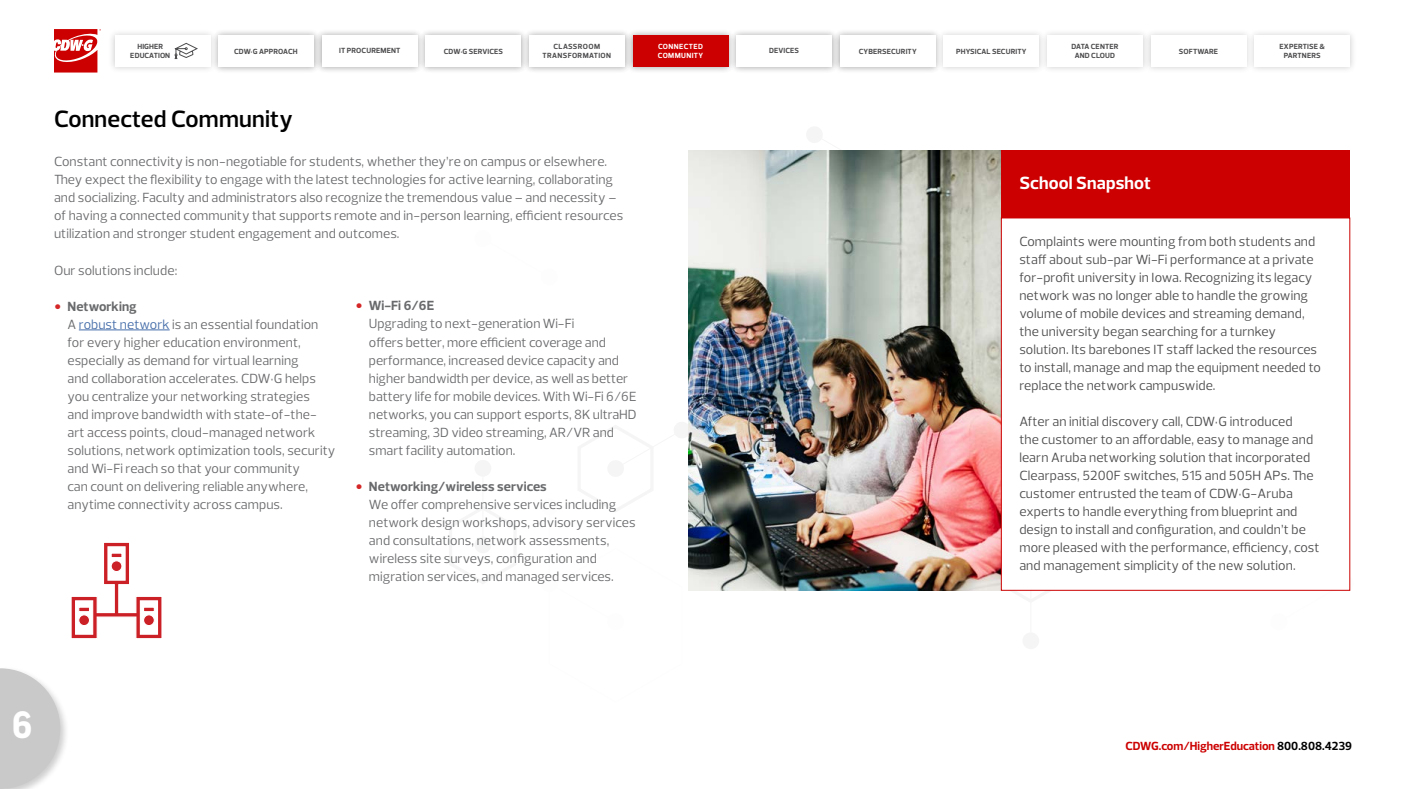
<style>
.page{position:relative;width:1404px;height:789px;background:#fff}
.page>*{position:absolute;margin:0;border:0;box-sizing:border-box;transform-origin:0 0}
.t1{font:700 40.5px "Good Headline Pro";color:#fff}
.t2{font:600 24px "Prelo";letter-spacing:.01em;color:#000}
.t3{font:700 18px "Prelo";letter-spacing:.01em;color:#fff}
.t4{font:13.5px/18px "Prelo";letter-spacing:.005em;color:#696a6c}
.t5{font:13.5px/18px "Prelo";letter-spacing:.01em;color:#4d4d4f}
.t6{font:700 12px "Prelo";color:#c00}
.t7{font:700 7.5px/9.1px "Prelo";letter-spacing:.02em;color:#4d4d4f;text-align:center}
.t8{font:700 7.5px/9.1px "Prelo";letter-spacing:.045em;color:#4d4d4f;text-align:center}
.t9{font:700 7.5px/9.1px "Prelo";letter-spacing:.055em;color:#fff}
.s1{font-family:"Verdana";color:#d42626}
.s2{font-weight:700}
.s3{color:#456da9}
.s4{color:#000}
</style>
<div class="page">
<svg style="left:688px;top:420px;width:1px;height:58px"></svg>
<hr style="left:482px;top:468px;width:2px;height:77px;background:#000">
<div style="left:474px;top:459px;width:17px;height:17px;background:#f5f5f5;border-radius:50%"></div>
<div style="left:474px;top:536px;width:17px;height:17px;background:#f5f5f5;border-radius:50%"></div>
<hr style="left:1030px;top:564px;width:1px;height:76px;background:#000">
<div style="left:1022px;top:632px;width:17px;height:17px;background:#f5f5f5;border-radius:50%"></div>
<svg style="left:1269px;top:573px;width:82px;height:18px"></svg>
<hr style="left:549px;top:506px;width:1px;height:77px;background:#ccc">
<div style="left:541px;top:498px;width:17px;height:17px;background:#fdfdfd;border-radius:50%"></div>
<div style="left:541px;top:575px;width:17px;height:16px;background:#fdfdfd;border-radius:50%"></div>
<div style="left:0;top:665px;width:70px;height:123px;background:#000;opacity:.2"></div>
<svg style="left:0;top:668px;width:60px;height:120px;background:#d1d1d1"></svg>
<svg style="left:54px;top:29px;width:47px;height:43px"></svg>
<div style="left:522px;top:28px;width:110px;height:46px;background:#000;opacity:.2"></div>
<div style="left:529px;top:35px;width:96px;height:31px;background:#fff"></div>
<div style="left:626px;top:28px;width:109px;height:46px;background:#000;opacity:.2"></div>
<div style="left:633px;top:35px;width:95px;height:31px;background:#c00"></div>
<div style="left:729px;top:28px;width:110px;height:46px;background:#000;opacity:.2"></div>
<div style="left:736px;top:35px;width:96px;height:31px;background:#fff"></div>
<div style="left:833px;top:28px;width:109px;height:46px;background:#000;opacity:.2"></div>
<div style="left:840px;top:35px;width:96px;height:31px;background:#fff"></div>
<div style="left:419px;top:28px;width:109px;height:46px;background:#000;opacity:.2"></div>
<div style="left:426px;top:35px;width:95px;height:31px;background:#fff"></div>
<div style="left:315px;top:28px;width:109px;height:46px;background:#000;opacity:.2"></div>
<div style="left:322px;top:35px;width:96px;height:31px;background:#fff"></div>
<div style="left:211px;top:28px;width:110px;height:46px;background:#000;opacity:.2"></div>
<div style="left:218px;top:35px;width:96px;height:31px;background:#fff"></div>
<div style="left:108px;top:28px;width:109px;height:46px;background:#000;opacity:.2"></div>
<div style="left:115px;top:35px;width:95px;height:31px;background:#fff"></div>
<div style="left:937px;top:28px;width:109px;height:46px;background:#000;opacity:.2"></div>
<div style="left:944px;top:35px;width:95px;height:31px;background:#fff"></div>
<div style="left:1040px;top:28px;width:110px;height:46px;background:#000;opacity:.2"></div>
<div style="left:1047px;top:35px;width:96px;height:31px;background:#fff"></div>
<div style="left:1144px;top:28px;width:109px;height:46px;background:#000;opacity:.2"></div>
<div style="left:1151px;top:35px;width:95px;height:31px;background:#fff"></div>
<div style="left:1247px;top:28px;width:110px;height:46px;background:#000;opacity:.2"></div>
<div style="left:1254px;top:35px;width:96px;height:31px;background:#fff"></div>
<svg style="left:175px;top:43px;width:23px;height:16px"></svg>
<hr style="left:79px;top:329px;width:91px;height:1px;background:#456da9">
<img style="left:689px;top:150px;width:312px;height:440px">
<svg style="left:71px;top:542px;width:91px;height:97px"></svg>
<svg style="left:143px;top:606px;width:12px;height:6px"></svg>
<div style="left:144px;top:614px;width:10px;height:11px;background:#cc2027;border-radius:50%"></div>
<div style="left:143px;top:614px;width:12px;height:12px;border:1px solid #fff;border-radius:50%"></div>
<svg style="left:111px;top:552px;width:12px;height:6px"></svg>
<div style="left:111px;top:560px;width:11px;height:11px;background:#cc2027;border-radius:50%"></div>
<div style="left:111px;top:560px;width:12px;height:12px;border:1px solid #fff;border-radius:50%"></div>
<div style="left:1001px;top:218px;width:349px;height:372px;background:#fff"></div>
<div style="left:1001px;top:150px;width:349px;height:68px;background:#c00"></div>
<p class="t7" style="left:130px;top:42px;width:41px">HIGHER<br>EDUCATION</p>
<p class="t7" style="left:956px;top:47px;width:72px">PHYSICAL SECURITY</p>
<p class="t7" style="left:1071px;top:42px;width:49px">DATA CENTER<br>AND CLOUD</p>
<p class="t7" style="left:1179px;top:47px;width:41px">SOFTWARE</p>
<p class="t7" style="left:1280px;top:42px;width:47px">EXPERTISE &amp;<br>PARTNERS</p>
<p class="t8" style="left:543px;top:42px;width:70px">CLASSROOM<br>TRANSFORMATION</p>
<p class="t9" style="left:658px;top:42px;width:47px">CONNECTED<br>COMMUNITY</p>
<p class="t7" style="left:234px;top:47px;width:65px">CDW•G APPROACH</p>
<p class="t7" style="left:339px;top:46px;width:63px">IT PROCUREMENT</p>
<p class="t7" style="left:444px;top:47px;width:61px">CDW•G SERVICES</p>
<p class="t7" style="left:769px;top:46px;width:31px">DEVICES</p>
<p class="t7" style="left:859px;top:47px;width:59px">CYBERSECURITY</p>
<h2 class="t2" style="left:54px;top:104px;width:240px">Connected Community</h2>
<p class="t4" style="left:54px;top:153px;width:571px">Constant connectivity is non-negotiable for students, whether they’re on campus or elsewhere.<br>They expect the flexibility to engage with the latest technologies for active learning, collaborating and socializing. Faculty and administrators also recognize the tremendous value – and necessity – of having a connected community that supports remote and in-person learning, efficient resources utilization and stronger student engagement and outcomes.</p>
<p class="t4" style="left:54px;top:261px;width:125px">Our solutions include:</p>
<p class="t4" style="left:68px;top:297px;width:269px;text-indent:-13px"><span class="s1">•</span> <span class="s2">Networking<br></span>A <span class="s3">robust network</span> is an essential foundation for every higher education environment, especially as demand for virtual learning<br>and collaboration accelerates. CDW•G helps you centralize your networking strategies<br>and improve bandwidth with state-of-the&shy;art access points, cloud-managed network solutions, network optimization tools, security and Wi-Fi reach so that your community<br>can count on delivering reliable anywhere, anytime connectivity across campus.</p>
<p class="t4" style="left:369px;top:297px;width:269px;text-indent:-14px"><span class="s1">•</span> <span class="s2">Wi-Fi 6/6E<br></span>Upgrading to next-generation Wi-Fi<br>offers better, more efficient coverage and performance, increased device capacity and higher bandwidth per device, as well as better battery life for mobile devices. With Wi-Fi 6/6E networks, you can support esports, 8K ultraHD streaming, 3D video streaming, AR/VR and smart facility automation.</p>
<p class="t4" style="left:369px;top:477px;width:268px;text-indent:-14px"><span class="s1">•</span> <span class="s2">Networking/wireless services<br></span>We offer comprehensive services including network design workshops, advisory services and consultations, network assessments, wireless site surveys, configuration and migration services, and managed services.</p>
<h3 class="t3" style="left:1019px;top:172px;width:133px">School Snapshot</h3>
<p class="t5" style="left:1019px;top:232px;width:303px">Complaints were mounting from both students and staff about sub-par Wi-Fi performance at a private for-profit university in Iowa. Recognizing its legacy network was no longer able to handle the growing volume of mobile devices and streaming demand, the university began searching for a turnkey solution. Its barebones IT staff lacked the resources to install, manage and map the equipment needed to replace the network campuswide.</p>
<p class="t5" style="left:1019px;top:412px;width:302px">After an initial discovery call, CDW•G introduced<br>the customer to an affordable, easy to manage and learn Aruba networking solution that incorporated Clearpass, 5200F switches, 515 and 505H APs. The customer entrusted the team of CDW•G-Aruba experts to handle everything from blueprint and design to install and configuration, and couldn’t be more pleased with the performance, efficiency, cost and management simplicity of the new solution.</p>
<h1 class="t1" style="left:12px;top:706px;width:22px">6</h1>
<p class="t6" style="left:1125px;top:738px;width:228px">CDWG.com/HigherEducation <span class="s4">800.808.4239</span></p>
</div>
